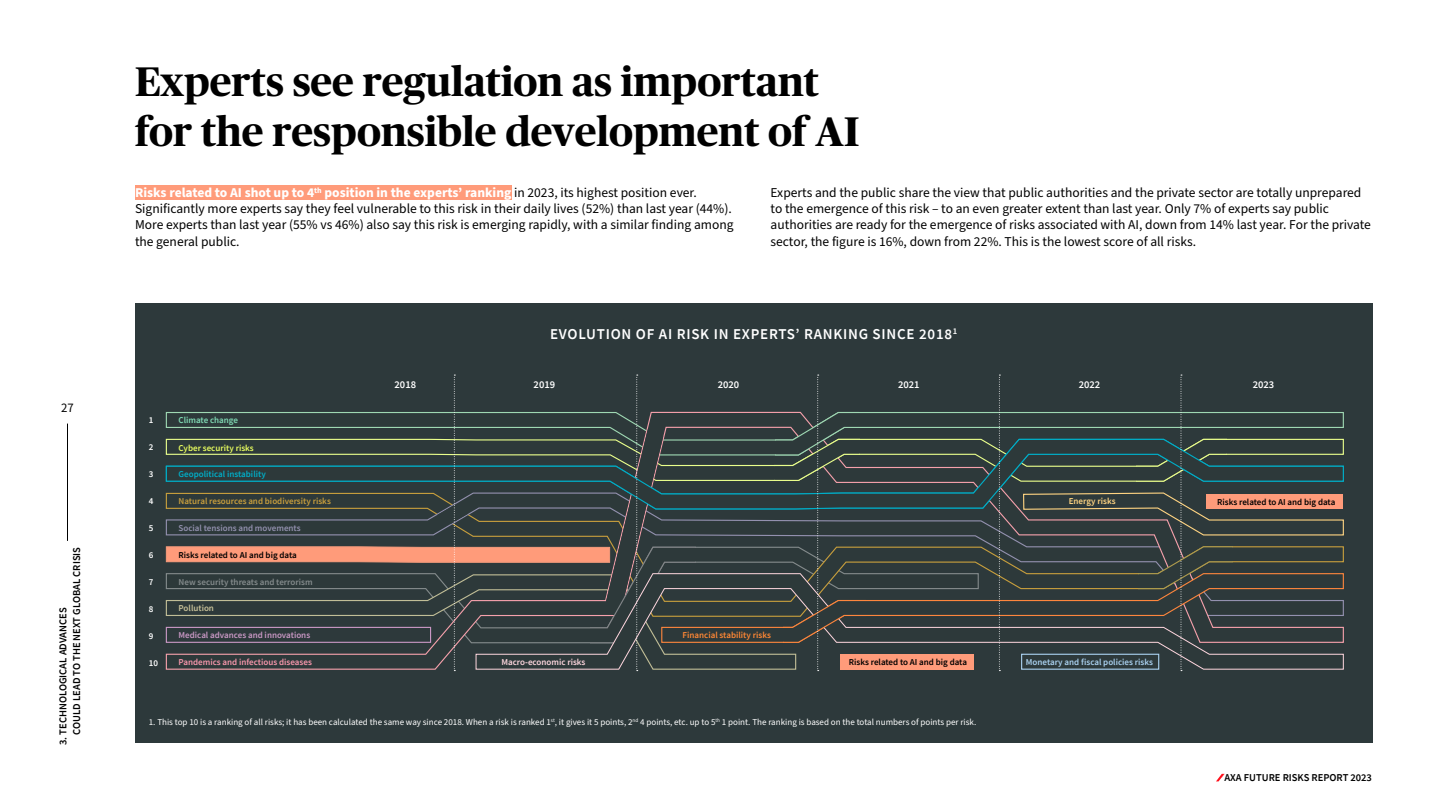
<style>
.page{position:relative;width:1440px;height:810px;background:#fff}
.page>*{position:absolute;margin:0;border:0;box-sizing:border-box;transform-origin:0 0}
.t1{font:700 41.25px/49.5px "BW Publico Head";color:#000}
.t2{font:600 15px "Source Sans Pro";letter-spacing:.05em;color:#fff}
.t3{font:13.5px/16.2px "Source Sans Pro";color:#000}
.t4{font:12.75px "Source Sans Pro";color:#000}
.t5{font:600 10.5px/13.5px "Source Sans Pro";color:#000}
.t6{font:600 10.5px "Source Sans Pro";color:#fff}
.t7{font:9px "Source Sans Pro";color:#fff}
.t8{font:600 9px "Source Sans Pro";color:#000}
.t9{font:600 9px "Source Sans Pro";color:#c89e3c}
.t10{font:600 9px "Source Sans Pro";color:#aad1f0}
.t11{font:600 9px "Source Sans Pro";color:#848b8c}
.t12{font:600 9px "Source Sans Pro";color:#f897ac}
.t13{font:600 9px "Source Sans Pro";color:#ca98c5}
.t14{font:600 9px "Source Sans Pro";color:#9391af}
.t15{font:600 9px "Source Sans Pro";color:#ff8734}
.t16{font:600 9px "Source Sans Pro";color:#00aec8}
.t17{font:600 9px "Source Sans Pro";color:#ffd7df}
.t18{font:600 9px "Source Sans Pro";color:#eaff5f}
.t19{font:600 9px "Source Sans Pro";color:#80dab4}
.t20{font:600 9px "Source Sans Pro";color:#fff}
.t21{font:600 9px "Source Sans Pro";color:#ffd481}
.t22{font:600 9px "Source Sans Pro";color:#cac39a}
.s1{font-weight:700;color:#fff}
</style>
<div class="page">
<div style="left:135px;top:185px;width:179px;height:15px;background:#ff9b7a"></div>
<div style="left:314px;top:186px;width:8px;height:7px;background:#ff9b7a"></div>
<div style="left:322px;top:185px;width:189px;height:15px;background:#ff9b7a"></div>
<div style="left:135px;top:303px;width:1237px;height:439px;background:#2d393b"></div>
<svg style="left:165px;top:375px;width:1179px;height:296px"></svg>
<hr style="left:67px;top:424px;width:1px;height:117px;background:#000">
<svg style="left:1216px;top:774px;width:8px;height:7px"></svg>
<p class="t4" style="left:61px;top:399px;width:14px">27</p>
<p class="t5" style="left:56px;top:735px;width:189px;text-indent:-10px;rotate:-90deg">3. TECHNOLOGICAL ADVANCES<br>COULD LEAD TO THE NEXT GLOBAL CRISIS</p>
<h1 class="t1" style="left:135px;top:54px;width:726px">Experts see regulation as important for the responsible development of AI</h1>
<p class="t3" style="left:135px;top:185px;width:600px"><span class="s1">Risks related to AI shot up to 4</span><sup>th</sup> <span class="s1">position in the experts’ ranking</span> in 2023, its highest position ever.<br>Significantly more experts say they feel vulnerable to this risk in their daily lives (52%) than last year (44%).<br>More experts than last year (55% vs 46%) also say this risk is emerging rapidly, with a similar finding among the general public.</p>
<p class="t3" style="left:771px;top:185px;width:602px">Experts and the public share the view that public authorities and the private sector are totally unprepared to the emergence of this risk – to an even greater extent than last year. Only 7% of experts say public authorities are ready for the emergence of risks associated with AI, down from 14% last year. For the private sector, the figure is 16%, down from 22%. This is the lowest score of all risks.</p>
<p class="t2" style="left:550px;top:324px;width:409px">EVOLUTION OF AI RISK IN EXPERTS’ RANKING SINCE 2018<sup>1</sup></p>
<p class="t6" style="left:395px;top:378px;width:23px">2018</p>
<p class="t6" style="left:534px;top:378px;width:23px">2019</p>
<p class="t6" style="left:718px;top:378px;width:23px">2020</p>
<p class="t6" style="left:898px;top:378px;width:23px">2021</p>
<p class="t6" style="left:1079px;top:378px;width:23px">2022</p>
<p class="t6" style="left:1253px;top:378px;width:23px">2023</p>
<p class="t19" style="left:179px;top:415px;width:61px">Climate change</p>
<p class="t18" style="left:179px;top:442px;width:77px">Cyber security risks</p>
<p class="t16" style="left:179px;top:468px;width:89px">Geopolitical instability</p>
<p class="t9" style="left:179px;top:495px;width:154px">Natural resources and biodiversity risks</p>
<p class="t14" style="left:179px;top:522px;width:124px">Social tensions and movements</p>
<p class="t8" style="left:179px;top:549px;width:120px">Risks related to AI and big data</p>
<p class="t11" style="left:179px;top:576px;width:136px">New security threats and terrorism</p>
<p class="t22" style="left:179px;top:602px;width:37px">Pollution</p>
<p class="t13" style="left:179px;top:629px;width:133px">Medical advances and innovations</p>
<p class="t12" style="left:179px;top:656px;width:135px">Pandemics and infectious diseases</p>
<p class="t20" style="left:149px;top:414px;width:6px">1</p>
<p class="t20" style="left:149px;top:441px;width:6px">2</p>
<p class="t20" style="left:149px;top:468px;width:6px">3</p>
<p class="t20" style="left:149px;top:495px;width:6px">4</p>
<p class="t20" style="left:149px;top:522px;width:6px">5</p>
<p class="t20" style="left:149px;top:549px;width:6px">6</p>
<p class="t20" style="left:149px;top:576px;width:6px">7</p>
<p class="t20" style="left:149px;top:603px;width:6px">8</p>
<p class="t20" style="left:149px;top:630px;width:6px">9</p>
<p class="t20" style="left:149px;top:657px;width:11px">10</p>
<p class="t10" style="left:1026px;top:656px;width:129px">Monetary and fiscal policies risks</p>
<p class="t21" style="left:1069px;top:495px;width:48px">Energy risks</p>
<p class="t15" style="left:683px;top:629px;width:90px">Financial stability risks</p>
<p class="t17" style="left:501px;top:656px;width:86px">Macro-economic risks</p>
<p class="t8" style="left:849px;top:656px;width:120px">Risks related to AI and big data</p>
<p class="t7" style="left:149px;top:716px;width:829px">1. This top 10 is a ranking of all risks; it has been calculated the same way since 2018. When a risk is ranked 1<sup>st</sup>, it gives it 5 points, 2<sup>nd</sup> 4 points, etc. up to 5<sup>th</sup> 1 point. The ranking is based on the total numbers of points per risk.</p>
<p class="t8" style="left:1217px;top:496px;width:120px">Risks related to AI and big data</p>
<p class="t5" style="left:1224px;top:771px;width:149px">AXA FUTURE RISKS REPORT 2023</p>
</div>
